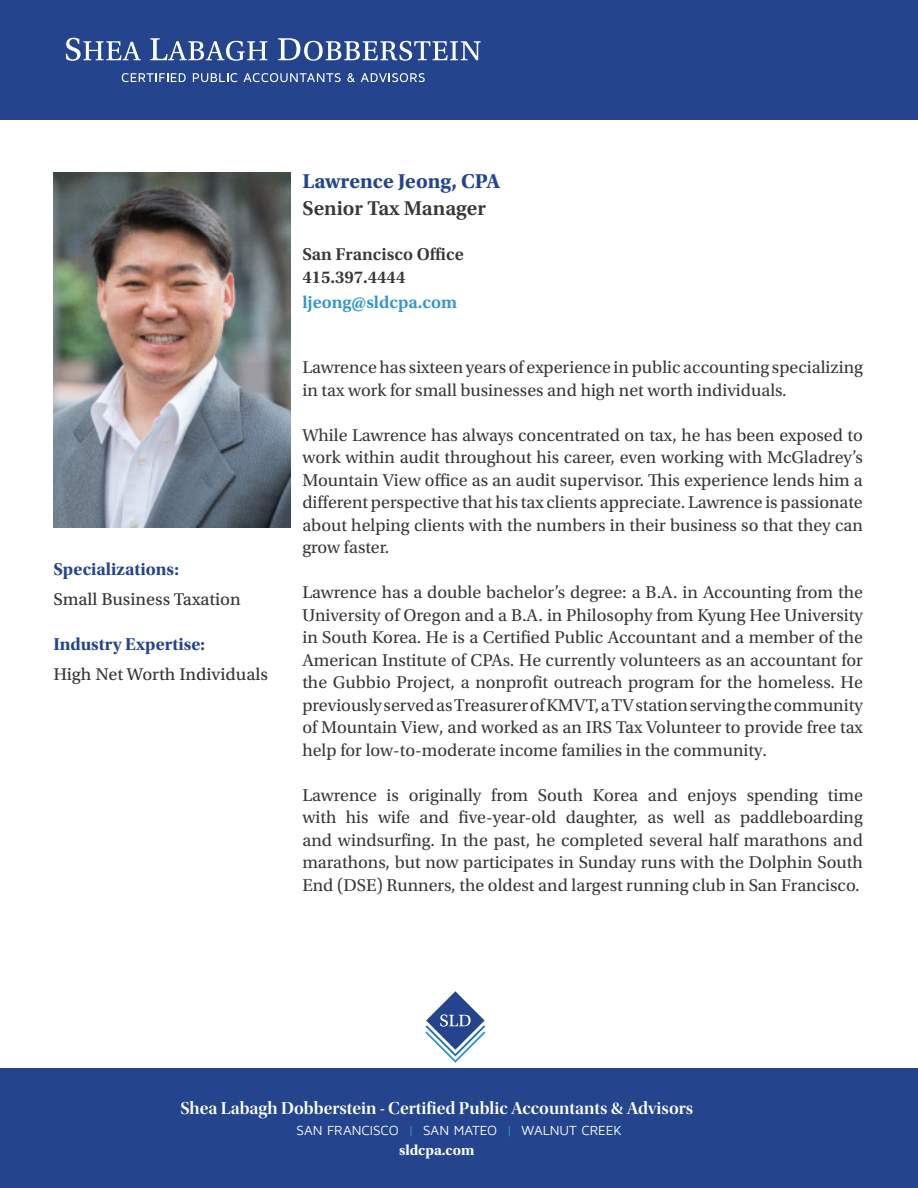
<style>
.page{position:relative;width:918px;height:1188px;background:#fff}
.page>*{position:absolute;margin:0;border:0;box-sizing:border-box;transform-origin:0 0}
.t1{font:700 21px "Utopia Std";color:#24458e}
.t2{font:600 21px "Utopia Std";color:#383836}
.t3{font:18px/22.5px "Utopia Std";color:#383836;text-align:justify}
.t4{font:18px "Utopia Std Semibold Disp";color:#fff}
.t5{font:18px "Utopia Std Capt";color:#383836}
.t6{font:18px "Utopia Std Bold Subh";color:#24458e}
.t7{font:600 18px "Utopia Std";color:#383836}
.t8{font:600 18px "Utopia Std";color:#3294d0}
.t9{font:15px "Utopia Std Bold Subh";color:#fff}
.t10{font:13.5px "Maven Pro";letter-spacing:-.005em;color:#fff}
.s1{color:#3294d0}
</style>
<div class="page">
<div style="left:0;top:0;width:918px;height:120px;background:#24458e"></div>
<svg style="left:66px;top:38px;width:75px;height:23px"></svg>
<svg style="left:150px;top:38px;width:117px;height:23px"></svg>
<svg style="left:278px;top:38px;width:203px;height:23px"></svg>
<svg style="left:122px;top:73px;width:64px;height:9px"></svg>
<svg style="left:193px;top:73px;width:44px;height:9px"></svg>
<svg style="left:243px;top:73px;width:98px;height:9px"></svg>
<svg style="left:347px;top:73px;width:8px;height:9px"></svg>
<svg style="left:361px;top:73px;width:64px;height:9px"></svg>
<div style="left:0;top:1068px;width:918px;height:120px;background:#24458e"></div>
<svg style="left:425px;top:991px;width:60px;height:72px"></svg>
<img style="left:53px;top:173px;width:237px;height:355px">
<p class="t6" style="left:53px;top:559px;width:127px">Specializations:</p>
<p class="t5" style="left:53px;top:589px;width:189px">Small Business Taxation</p>
<p class="t6" style="left:53px;top:634px;width:153px">Industry Expertise:</p>
<p class="t5" style="left:53px;top:664px;width:216px">High Net Worth Individuals</p>
<p class="t1" style="left:302px;top:169px;width:199px">Lawrence Jeong, CPA</p>
<p class="t2" style="left:302px;top:196px;width:185px">Senior Tax Manager</p>
<p class="t7" style="left:302px;top:244px;width:163px">San Francisco Office</p>
<p class="t7" style="left:302px;top:267px;width:104px">415.397.4444</p>
<p class="t8" style="left:302px;top:292px;width:156px">ljeong@sldcpa.com</p>
<p class="t3" style="left:302px;top:356px;width:562px">Lawrence has sixteen years of experience in public accounting specializing in tax work for small businesses and high net worth individuals.</p>
<p class="t3" style="left:302px;top:424px;width:562px">While Lawrence has always concentrated on tax, he has been exposed to work within audit throughout his career, even working with McGladrey’s Mountain View office as an audit supervisor. This experience lends him a different perspective that his tax clients appreciate. Lawrence is passionate about helping clients with the numbers in their business so that they can grow faster.</p>
<p class="t3" style="left:302px;top:581px;width:562px">Lawrence has a double bachelor’s degree: a B.A. in Accounting from the University of Oregon and a B.A. in Philosophy from Kyung Hee University in South Korea. He is a Certified Public Accountant and a member of the American Institute of CPAs. He currently volunteers as an accountant for the Gubbio Project, a nonprofit outreach program for the homeless. He previously served as Treasurer of KMVT, a TV station serving the community of Mountain View, and worked as an IRS Tax Volunteer to provide free tax help for low-to-moderate income families in the community.</p>
<p class="t3" style="left:302px;top:784px;width:562px">Lawrence is originally from South Korea and enjoys spending time with his wife and five-year-old daughter, as well as paddleboarding and windsurfing. In the past, he completed several half marathons and marathons, but now participates in Sunday runs with the Dolphin South End (DSE) Runners, the oldest and largest running club in San Francisco.</p>
<p class="t4" style="left:180px;top:1098px;width:514px">Shea Labagh Dobberstein - Certified Public Accountants &amp; Advisors</p>
<p class="t10" style="left:297px;top:1123px;width:327px">SAN FRANCISCO <span class="s1">|</span> SAN MATEO <span class="s1">|</span> WALNUT CREEK</p>
<p class="t9" style="left:399px;top:1142px;width:77px">sldcpa.com</p>
</div>
